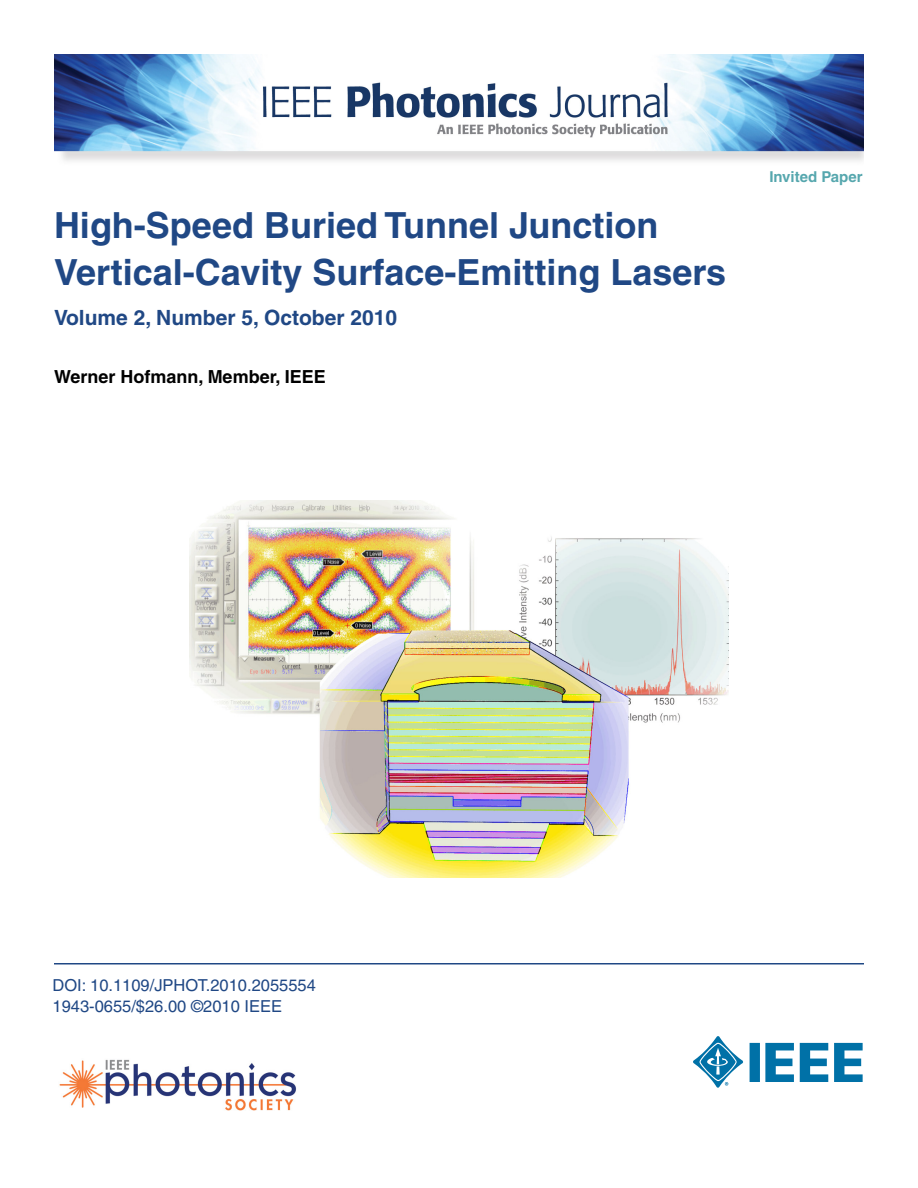
<style>
.page{position:relative;width:918px;height:1188px;background:#fff}
.page>*{position:absolute;margin:0;border:0;box-sizing:border-box;transform-origin:0 0}
.t1{font:700 36px/46.8px "Helvetica";color:#204885}
.t2{font:700 21px "Helvetica";color:#204885}
.t3{font:700 18px "Helvetica";color:#000}
.t4{font:16.5px/21px "Helvetica";color:#204885}
.t5{font:700 15px "Helvetica";color:#56a7ae}
</style>
<div class="page">
<svg style="left:693px;top:1036px;width:170px;height:52px"></svg>
<img style="left:59px;top:1059px;width:237px;height:52px">
<img style="left:189px;top:501px;width:540px;height:377px">
<hr style="left:54px;top:963px;width:810px;height:1px;background:#204885">
<img style="left:54px;top:54px;width:810px;height:107px">
<p class="t1" style="left:54px;top:205px;width:674px">High-Speed Buried Tunnel Junction<br>Vertical-Cavity Surface-Emitting Lasers</p>
<p class="t2" style="left:54px;top:310px;width:345px">Volume 2, Number 5, October 2010</p>
<p class="t3" style="left:54px;top:370px;width:273px">Werner Hofmann, Member, IEEE</p>
<p class="t5" style="left:769px;top:171px;width:95px">Invited Paper</p>
<p class="t4" style="left:52px;top:976px;width:265px">DOI: 10.1109/JPHOT.2010.2055554<br>1943-0655/$26.00 ©2010 IEEE</p>
</div>
